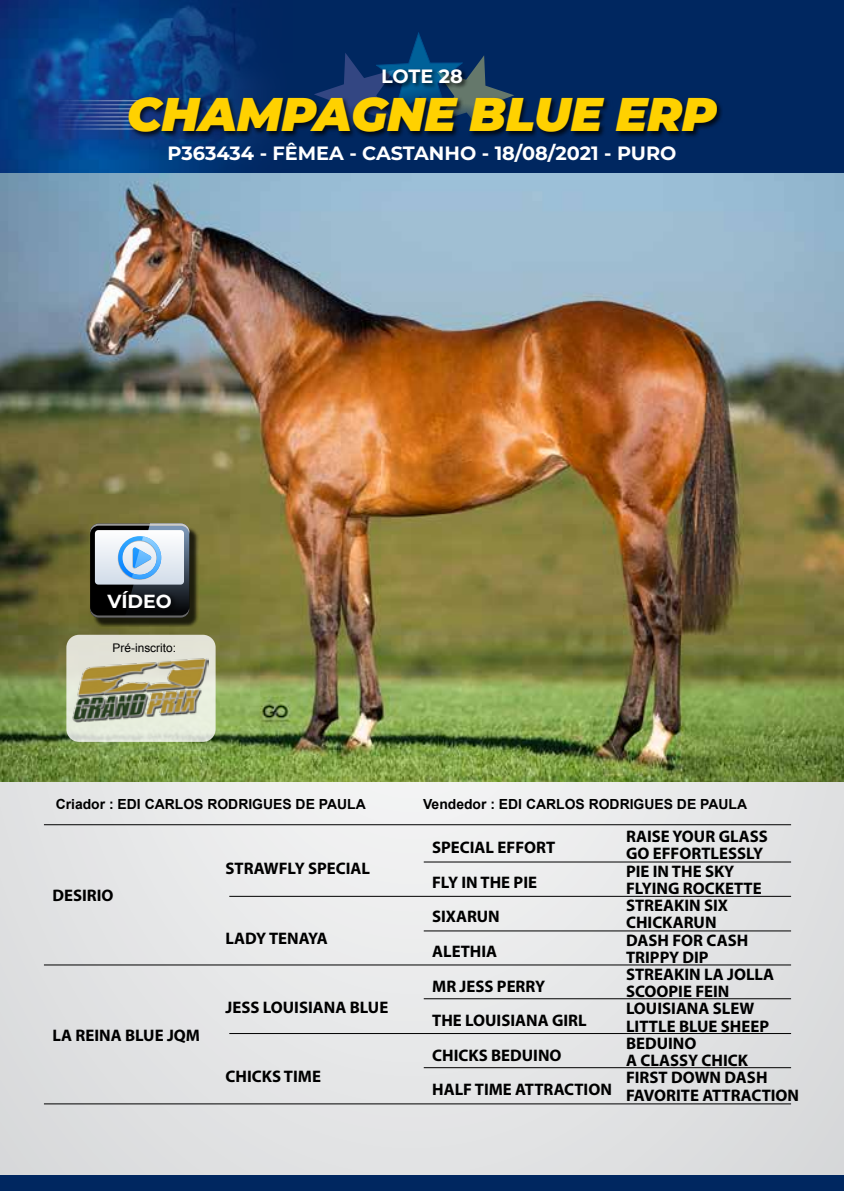
<style>
.page{position:relative;width:844px;height:1191px;background:#fff}
.page>*{position:absolute;margin:0;border:0;box-sizing:border-box;transform-origin:0 0}
.t1{font:italic 900 47.25px "Montserrat";letter-spacing:-.01em;color:#ffd100}
.t2{font:700 19.25px "Montserrat";color:#fff}
.t3{font:700 18.9px "Montserrat";color:#fff}
.t4{font:700 16.8px/17.2px "Myriad Pro";color:#000}
.t5{font:700 14px "Arial";color:#000}
.t6{font:11.9px "Arial";color:#000}
</style>
<div class="page">
<svg style="left:843px;top:0;width:1px;height:1191px"></svg>
<div style="left:0;top:0;width:843px;height:1191px;background:#e4e4e6"></div>
<div style="left:0;top:0;width:843px;height:174px;background:#002760"></div>
<img style="left:0;top:0;width:292px;height:174px">
<div style="left:0;top:1175px;width:843px;height:16px;background:#002760"></div>
<img style="left:0;top:174px;width:843px;height:607px">
<hr style="left:44px;top:824px;width:746px;height:1px;background:#000">
<hr style="left:44px;top:964px;width:746px;height:1px;background:#000">
<hr style="left:229px;top:896px;width:561px;height:1px;background:#000">
<hr style="left:229px;top:1033px;width:561px;height:1px;background:#000">
<hr style="left:423px;top:861px;width:367px;height:1px;background:#000">
<hr style="left:423px;top:930px;width:367px;height:1px;background:#000">
<hr style="left:423px;top:998px;width:367px;height:1px;background:#000">
<hr style="left:423px;top:1067px;width:367px;height:1px;background:#000">
<hr style="left:44px;top:1103px;width:746px;height:1px;background:#000">
<svg style="left:314px;top:33px;width:200px;height:63px"></svg>
<div style="left:381px;top:68px;width:87px;height:21px;background:#000;opacity:.75"></div>
<svg style="left:66px;top:635px;width:149px;height:107px;fill:#e3e3d7"></svg>
<img style="left:72px;top:656px;width:137px;height:66px">
<svg style="left:50px;top:100px;width:77px;height:1px"></svg>
<hr style="left:50px;top:104px;width:89px;height:1px;background:#fff">
<hr style="left:50px;top:108px;width:89px;height:1px;background:#fff">
<hr style="left:50px;top:112px;width:89px;height:1px;background:#fff">
<svg style="left:45px;top:116px;width:82px;height:1px"></svg>
<hr style="left:45px;top:120px;width:94px;height:1px;background:#fff">
<hr style="left:45px;top:124px;width:94px;height:1px;background:#fff">
<hr style="left:45px;top:128px;width:93px;height:2px;background:#fff">
<div style="left:127px;top:96px;width:596px;height:42px;background:#000;opacity:.75"></div>
<div style="left:93px;top:526px;width:106px;height:101px;background:#000;opacity:.75"></div>
<svg style="left:90px;top:523px;width:99px;height:94px"></svg>
<div style="left:106px;top:589px;width:72px;height:26px;background:#000;opacity:.75"></div>
<p class="t2" style="left:381px;top:62px;width:83px">LOTE 28</p>
<h1 class="t1" style="left:127px;top:79px;width:591px">CHAMPAGNE BLUE ERP</h1>
<p class="t2" style="left:167px;top:139px;width:510px">P363434 - FÊMEA - CASTANHO - 18/08/2021 - PURO</p>
<p class="t3" style="left:107px;top:587px;width:66px">VÍDEO</p>
<p class="t6" style="left:113px;top:640px;width:65px">Pré-inscrito:</p>
<p class="t5" style="left:56px;top:795px;width:311px">Criador : EDI CARLOS RODRIGUES DE PAULA</p>
<p class="t5" style="left:423px;top:795px;width:325px">Vendedor : EDI CARLOS RODRIGUES DE PAULA</p>
<p class="t4" style="left:52px;top:886px;width:63px">DESIRIO</p>
<p class="t4" style="left:52px;top:1026px;width:149px">LA REINA BLUE JQM</p>
<p class="t4" style="left:225px;top:859px;width:146px">STRAWFLY SPECIAL</p>
<p class="t4" style="left:225px;top:928px;width:104px">LADY TENAYA</p>
<p class="t4" style="left:225px;top:998px;width:164px">JESS LOUISIANA BLUE</p>
<p class="t4" style="left:225px;top:1067px;width:97px">CHICKS TIME</p>
<p class="t4" style="left:432px;top:829px;width:181px;line-height:34.6px">SPECIAL EFFORT<br>FLY IN THE PIE<br>SIXARUN<br>ALETHIA<br>MR JESS PERRY<br>THE LOUISIANA GIRL<br>CHICKS BEDUINO<br>HALF TIME ATTRACTION</p>
<p class="t4" style="left:626px;top:827px;width:175px">RAISE YOUR GLASS<br>GO EFFORTLESSLY<br>PIE IN THE SKY<br>FLYING ROCKETTE<br>STREAKIN SIX<br>CHICKARUN<br>DASH FOR CASH<br>TRIPPY DIP<br>STREAKIN LA JOLLA<br>SCOOPIE FEIN<br>LOUISIANA SLEW<br>LITTLE BLUE SHEEP<br>BEDUINO<br>A CLASSY CHICK<br>FIRST DOWN DASH<br>FAVORITE ATTRACTION</p>
</div>
